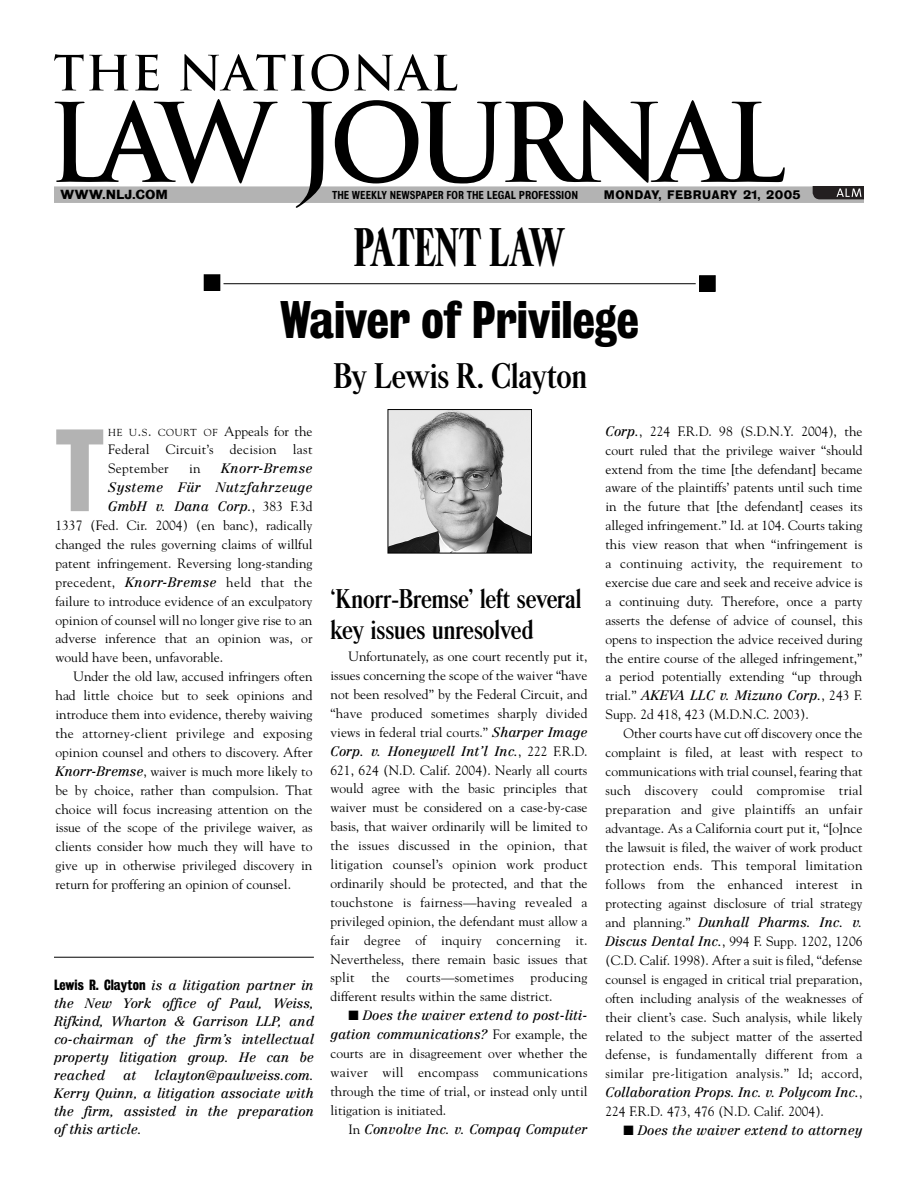
<style>
.page{position:relative;width:918px;height:1188px;background:#fff}
.page>*{position:absolute;margin:0;border:0;box-sizing:border-box;transform-origin:0 0}
.t1{font:106.35px "Bur Grot Three Seven";color:#b3b3b3}
.t2{font:48.15px "Bur Grot Three Seven";color:#000}
.t3{font:700 extra-condensed 48.15px "Caslon FB";letter-spacing:-.03em;color:#000}
.t4{font:31.5px "Caslon Condensed";color:#000}
.t5{font:24px/30.9px "Caslon Condensed";color:#000}
.t6{font:13.5px/18.9px "Goudy";color:#000;text-align:justify}
.t7{font:italic 13.5px/18px "Centennial";color:#000;text-align:justify}
.t8{font:13.5px "Goudy";letter-spacing:.02em;color:#000}
.t9{font:12px "Bur Grot Seven Nine";color:#000;scale:.9 1}
.t10{font:11.25px "Bur Grot Seven Nine";letter-spacing:.035em;color:#000;scale:.85 1}
.t11{font:10.5px "Bur Grot Five Five";color:#000;scale:.85 1}
.s1{font-size:10.2px}
.s2{font-family:"Goudy";font-style:normal}
.s3{font-family:"Centennial";font-style:italic}
.s4{font-family:"Bur Grot Three Seven";font-style:normal}
</style>
<div class="page">
<div style="left:54px;top:186px;width:810px;height:17px;background:#b3b3b3"></div>
<svg style="left:55px;top:99px;width:223px;height:85px"></svg>
<svg style="left:296px;top:100px;width:489px;height:108px"></svg>
<svg style="left:135px;top:54px;width:24px;height:37px"></svg>
<svg style="left:180px;top:54px;width:105px;height:37px"></svg>
<svg style="left:54px;top:54px;width:74px;height:36px"></svg>
<svg style="left:291px;top:55px;width:14px;height:35px"></svg>
<svg style="left:311px;top:54px;width:146px;height:37px"></svg>
<svg style="left:813px;top:187px;width:51px;height:12px"></svg>
<hr style="left:224px;top:283px;width:472px;height:1px;background:#000">
<div style="left:204px;top:275px;width:16px;height:15px;background:#000"></div>
<div style="left:204px;top:275px;width:16px;height:16px;border:1px solid #000"></div>
<div style="left:700px;top:276px;width:15px;height:15px;background:#000"></div>
<div style="left:699px;top:275px;width:16px;height:17px;border:1px solid #000"></div>
<img style="left:390px;top:411px;width:140px;height:140px">
<div style="left:388px;top:409px;width:144px;height:144px;border:1px solid #000"></div>
<hr style="left:54px;top:957px;width:260px;height:1px;background:#000">
<p class="t9" style="left:60px;top:191px;width:121px">WWW.NLJ.COM</p>
<p class="t11" style="left:332px;top:191px;width:291px">THE WEEKLY NEWSPAPER FOR THE LEGAL PROFESSION</p>
<p class="t10" style="left:604px;top:191px;width:233px">MONDAY, FEBRUARY 21, 2005</p>
<h2 class="t3" style="left:354px;top:224px;width:212px">PATENT LAW</h2>
<h2 class="t2" style="left:280px;top:299px;width:360px">Waiver of Privilege</h2>
<h3 class="t4" style="left:334px;top:365px;width:255px">By Lewis R. Clayton</h3>
<h1 class="t1" style="left:56px;top:424px;width:50px">T</h1>
<p class="t6" style="left:108px;top:422px;width:206px"><span class="s1">HE U</span>.<span class="s1">S</span>. <span class="s1">COURT OF</span> Appeals for the Federal Circuit’s decision last September</p>
<p class="t7" style="left:108px;top:460px;width:206px;line-height:18.9px;text-indent:113px">Knorr-Bremse Systeme Für Nutzfahrzeuge GmbH v. Dana Corp.<span class="s2">, 383 F.3d</span></p>
<p class="t6" style="left:56px;top:517px;width:259px">1337 (Fed. Cir. 2004) (en banc), radically changed the rules governing claims of willful patent infringement. Reversing long-standing precedent, <span class="s3">Knorr-Bremse</span> held that the failure to introduce evidence of an exculpatory opinion of counsel will no longer give rise to an adverse inference that an opinion was, or would have been, unfavorable.</p>
<p class="t6" style="left:56px;top:668px;width:259px;text-indent:18px">Under the old law, accused infringers often had little choice but to seek opinions and introduce them into evidence, thereby waiving the attorney-client privilege and exposing opinion counsel and others to discovery. After <span class="s3">Knorr-Bremse</span>, waiver is much more likely to be by choice, rather than compulsion. That choice will focus increasing attention on the issue of the scope of the privilege waiver, as clients consider how much they will have to give up in otherwise privileged discovery in return for proffering an opinion of counsel.</p>
<p class="t6" style="left:189px;top:460px;width:13px">in</p>
<p class="t7" style="left:54px;top:977px;width:261px"><span class="s4">Lewis R. Clayton</span> is a litigation partner in the New York office of Paul, Weiss, Rifkind, Wharton &amp; Garrison LLP, and co-chairman of the firm’s intellectual property litigation group. He can be reached</p>
<p class="t7" style="left:54px;top:1067px;width:261px;text-indent:100px">lclayton@paulweiss.com.<br>Kerry Quinn, a litigation associate with the firm, assisted in the preparation of this article.</p>
<p class="t7" style="left:123px;top:1067px;width:15px">at</p>
<h3 class="t5" style="left:330px;top:587px;width:252px">‘Knorr-Bremse’ left several key issues unresolved</h3>
<p class="t6" style="left:331px;top:648px;width:259px;text-indent:18px">Unfortunately, as one court recently put it, issues concerning the scope of the waiver “have not been resolved” by the Federal Circuit, and “have produced sometimes sharply divided views in federal trial courts.” <span class="s3">Sharper Image</span></p>
<p class="t7" style="left:331px;top:743px;width:259px">Corp. v. Honeywell Int’l Inc.<span class="s2">, 222 F.R.D.</span></p>
<p class="t6" style="left:331px;top:761px;width:259px">621, 624 (N.D. Calif. 2004). Nearly all courts would agree with the basic principles that waiver must be considered on a case-by-case basis, that waiver ordinarily will be limited to the issues discussed in the opinion, that litigation counsel’s opinion work product ordinarily should be protected, and that the touchstone is fairness—having revealed a privileged opinion, the defendant must allow a fair degree of inquiry concerning it.<br>Nevertheless, there remain basic issues that split the courts—sometimes producing different results within the same district.</p>
<p class="t7" style="left:331px;top:1007px;width:259px;line-height:18.9px;text-align:right">■ Does the waiver extend to post-liti&shy;gation communications? <span class="s2">For example, the</span></p>
<p class="t6" style="left:331px;top:1045px;width:259px">courts are in disagreement over whether the waiver will encompass communications through the time of trial, or instead only until litigation is initiated.</p>
<p class="t7" style="left:348px;top:1121px;width:241px"><span class="s2">In</span> Convolve Inc. v. Compaq Computer</p>
<p class="t6" style="left:605px;top:423px;width:259px"><span class="s3">Corp.</span>, 224 F.R.D. 98 (S.D.N.Y. 2004), the court ruled that the privilege waiver “should extend from the time [the defendant] became aware of the plaintiffs’ patents until such time in the future that [the defendant] ceases its alleged infringement.” Id. at 104. Courts taking this view reason that when “infringement is a continuing activity, the requirement to exercise due care and seek and receive advice is a continuing duty. Therefore, once a party asserts the defense of advice of counsel, this opens to inspection the advice received during the entire course of the alleged infringement,” a period potentially extending “up through</p>
<p class="t7" style="left:605px;top:688px;width:258px"><span class="s2">trial.”</span> AKEVA LLC v. Mizuno Corp.<span class="s2">, 243 F.</span></p>
<p class="t6" style="left:605px;top:706px;width:205px">Supp. 2d 418, 423 (M.D.N.C. 2003).</p>
<p class="t6" style="left:623px;top:725px;width:241px">Other courts have cut off discovery once the</p>
<p class="t6" style="left:605px;top:744px;width:259px">complaint is filed, at least with respect to</p>
<p class="t6" style="left:605px;top:763px;width:259px">communications with trial counsel, fearing that</p>
<p class="t8" style="left:605px;top:785px;width:259px">such discovery could compromise trial</p>
<p class="t8" style="left:605px;top:804px;width:259px">preparation and give plaintiffs an unfair</p>
<p class="t6" style="left:605px;top:820px;width:259px">advantage. As a California court put it, “[o]nce</p>
<p class="t6" style="left:605px;top:838px;width:259px">the lawsuit is filed, the waiver of work product</p>
<p class="t8" style="left:605px;top:860px;width:259px">protection ends. This temporal limitation</p>
<p class="t8" style="left:605px;top:879px;width:259px">follows from the enhanced interest in</p>
<p class="t6" style="left:605px;top:895px;width:259px">protecting against disclosure of trial strategy</p>
<p class="t7" style="left:605px;top:915px;width:259px"><span class="s2">and planning.”</span> Dunhall Pharms. Inc. v.</p>
<p class="t6" style="left:605px;top:933px;width:259px"><span class="s3">Discus Dental Inc.</span>, 994 F. Supp. 1202, 1206 (C.D. Calif. 1998). After a suit is filed, “defense counsel is engaged in critical trial preparation, often including analysis of the weaknesses of their client’s case. Such analysis, while likely related to the subject matter of the asserted defense, is fundamentally different from a similar pre-litigation analysis.” Id; accord,</p>
<p class="t7" style="left:605px;top:1085px;width:258px">Collaboration Props. Inc. v. Polycom Inc.<span class="s2">,</span></p>
<p class="t6" style="left:605px;top:1103px;width:220px">224 F.R.D. 473, 476 (N.D. Calif. 2004).</p>
<p class="t7" style="left:623px;top:1122px;width:241px">■ Does the waiver extend to attorney</p>
</div>
